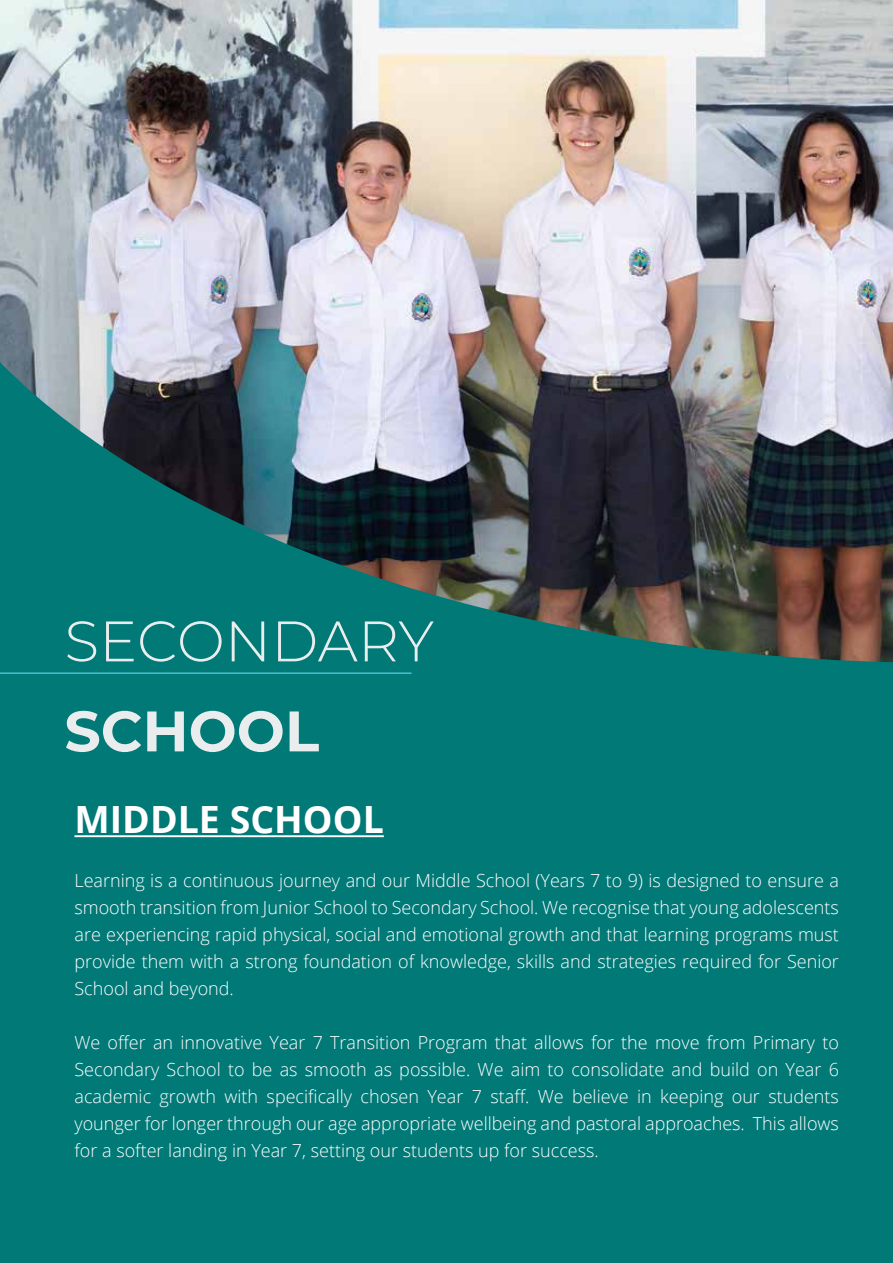
<style>
.page{position:relative;width:893px;height:1263px;background:#fff}
.page>*{position:absolute;margin:0;border:0;box-sizing:border-box;transform-origin:0 0}
.t1{font:300 57px "Montserrat";color:#e9eded}
.t2{font:700 57px "Montserrat";color:#e9eded}
.t3{font:700 37.5px "Open Sans";color:#fff}
.t4{font:300 18px/27px "Open Sans";color:#fff;text-align:justify}
</style>
<div class="page">
<div style="left:0;top:662px;width:893px;height:601px;background:#007977"></div>
<img style="left:0;top:0;width:893px;height:662px">
<hr style="left:0;top:672px;width:411px;height:2px;background:#4bbdcf">
<hr style="left:74px;top:835px;width:310px;height:2px;background:#fff">
<h1 class="t1" style="left:64px;top:602px;width:371px">SECONDARY</h1>
<h1 class="t2" style="left:64px;top:690px;width:256px">SCHOOL</h1>
<h2 class="t3" style="left:74px;top:793px;width:311px">MIDDLE SCHOOL</h2>
<p class="t4" style="left:74px;top:867px;width:766px">Learning is a continuous journey and our Middle School (Years 7 to 9) is designed to ensure a smooth transition from Junior School to Secondary School. We recognise that young adolescents are experiencing rapid physical, social and emotional growth and that learning programs must provide them with a strong foundation of knowledge, skills and strategies required for Senior School and beyond.</p>
<p class="t4" style="left:74px;top:1029px;width:766px">We offer an innovative Year 7 Transition Program that allows for the move from Primary to Secondary School to be as smooth as possible. We aim to consolidate and build on Year 6 academic growth with specifically chosen Year 7 staff. We believe in keeping our students younger for longer through our age appropriate wellbeing and pastoral approaches. This allows for a softer landing in Year 7, setting our students up for success.</p>
</div>
